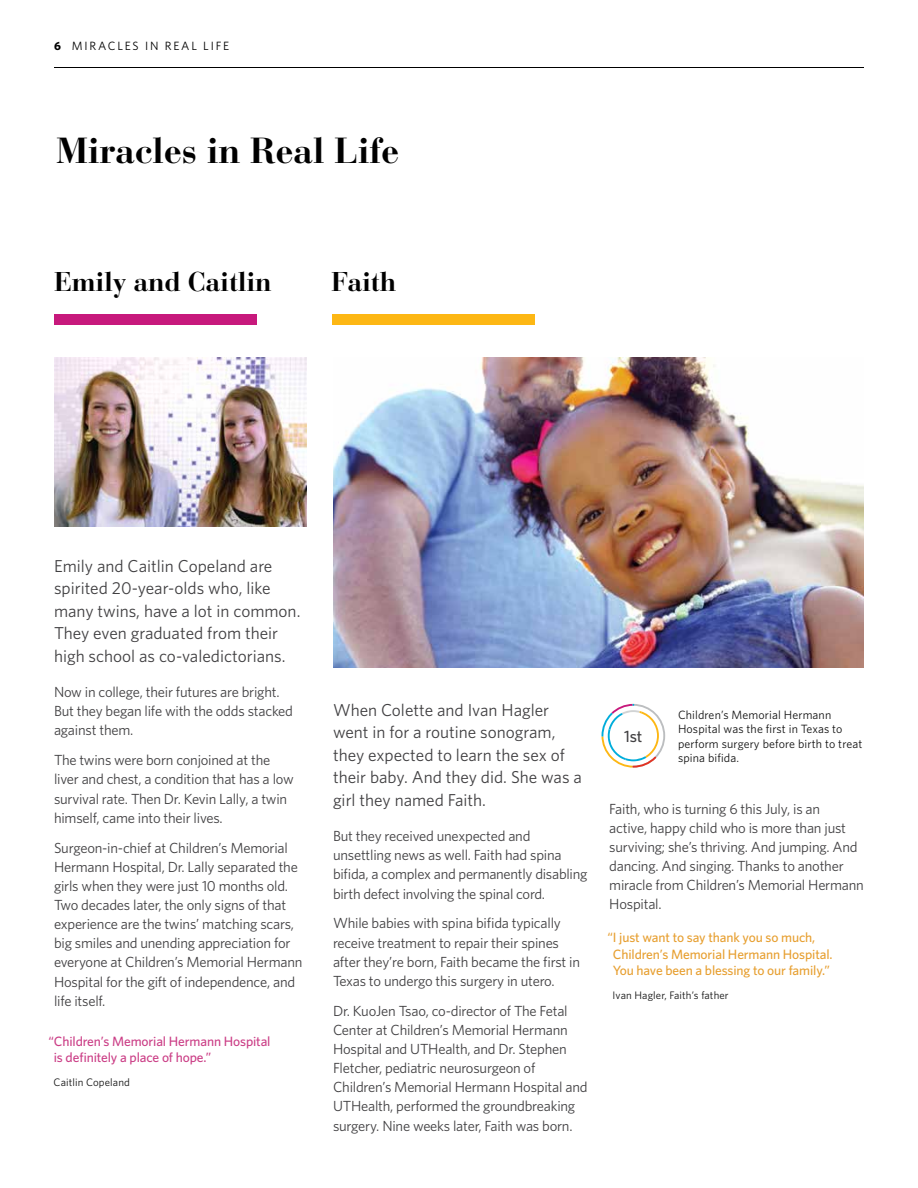
<style>
.page{position:relative;width:918px;height:1188px;background:#fff}
.page>*{position:absolute;margin:0;border:0;box-sizing:border-box;transform-origin:0 0}
.t1{font:700 36px "Bauer Bodoni";letter-spacing:-.01em;color:#000}
.t2{font:700 27px "Bauer Bodoni";letter-spacing:-.01em;color:#000}
.t3{font:17.25px/22.5px "Whitney";color:#414042}
.t4{font:500 16.5px "Whitney";color:#414042}
.t5{font:14.7px/19.2px "Whitney";letter-spacing:-.015em;color:#414042}
.t6{font:500 13.5px/16.2px "Whitney";letter-spacing:-.01em;color:#e79f30}
.t7{font:500 13.5px/16.2px "Whitney";letter-spacing:-.01em;color:#cb3e86}
.t8{font:12px/14.4px "Whitney";letter-spacing:.01em;color:#141414}
.t9{font:12px "Whitney";letter-spacing:.15em;color:#000}
.t10{font:10.8px "Whitney";letter-spacing:.01em;color:#141414}
.s1{font-weight:700}
</style>
<div class="page">
<hr style="left:54px;top:67px;width:810px;height:1px;background:#000">
<div style="left:54px;top:314px;width:202px;height:11px;background:#c7197c"></div>
<div style="left:333px;top:314px;width:202px;height:11px;background:#fdb714"></div>
<img style="left:54px;top:357px;width:253px;height:169px">
<img style="left:333px;top:357px;width:531px;height:311px">
<svg style="left:602px;top:704px;width:63px;height:64px"></svg>
<p class="t9" style="left:54px;top:39px;width:177px"><span class="s1">6</span> MIRACLES IN REAL LIFE</p>
<h1 class="t1" style="left:56px;top:129px;width:344px">Miracles in Real Life</h1>
<h2 class="t2" style="left:54px;top:266px;width:219px">Emily and Caitlin</h2>
<h2 class="t2" style="left:331px;top:266px;width:66px">Faith</h2>
<p class="t3" style="left:54px;top:554px;width:248px">Emily and Caitlin Copeland are spirited 20-year-olds who, like many twins, have a lot in common.<br>They even graduated from their high school as co-valedictorians.</p>
<p class="t5" style="left:54px;top:682px;width:240px">Now in college, their futures are bright.<br>But they began life with the odds stacked against them.</p>
<p class="t5" style="left:54px;top:750px;width:241px">The twins were born conjoined at the liver and chest, a condition that has a low survival rate. Then Dr. Kevin Lally, a twin himself, came into their lives.</p>
<p class="t5" style="left:54px;top:838px;width:250px">Surgeon-in-chief at Children’s Memorial Hermann Hospital, Dr. Lally separated the girls when they were just 10 months old.<br>Two decades later, the only signs of that experience are the twins’ matching scars, big smiles and unending appreciation for everyone at Children’s Memorial Hermann Hospital for the gift of independence, and life itself.</p>
<p class="t7" style="left:54px;top:1033px;width:218px;text-indent:-5px">“Children’s Memorial Hermann Hospital is definitely a place of hope.”</p>
<p class="t10" style="left:54px;top:1076px;width:78px">Caitlin Copeland</p>
<p class="t3" style="left:333px;top:698px;width:250px">When Colette and Ivan Hagler went in for a routine sonogram, they expected to learn the sex of their baby. And they did. She was a girl they named Faith.</p>
<p class="t5" style="left:333px;top:826px;width:256px">But they received unexpected and unsettling news as well. Faith had spina bifida, a complex and permanently disabling birth defect involving the spinal cord.</p>
<p class="t5" style="left:333px;top:913px;width:249px">While babies with spina bifida typically receive treatment to repair their spines after they’re born, Faith became the first in Texas to undergo this surgery in utero.</p>
<p class="t5" style="left:333px;top:1001px;width:256px">Dr. KuoJen Tsao, co-director of The Fetal Center at Children’s Memorial Hermann Hospital and UTHealth, and Dr. Stephen Fletcher, pediatric neurosurgeon of Children’s Memorial Hermann Hospital and UTHealth, performed the groundbreaking surgery. Nine weeks later, Faith was born.</p>
<p class="t4" style="left:624px;top:727px;width:20px">1st</p>
<p class="t8" style="left:678px;top:707px;width:186px">Children’s Memorial Hermann<br>Hospital was the first in Texas to perform surgery before birth to treat spina bifida.</p>
<p class="t5" style="left:609px;top:799px;width:256px">Faith, who is turning 6 this July, is an<br>active, happy child who is more than just surviving; she’s thriving. And jumping. And dancing. And singing. Thanks to another miracle from Children’s Memorial Hermann Hospital.</p>
<p class="t6" style="left:613px;top:929px;width:221px;text-indent:-5px">“I just want to say thank you so much,<br>Children’s Memorial Hermann Hospital.<br>You have been a blessing to our family.”</p>
<p class="t10" style="left:613px;top:988px;width:118px">Ivan Hagler, Faith’s father</p>
</div>
